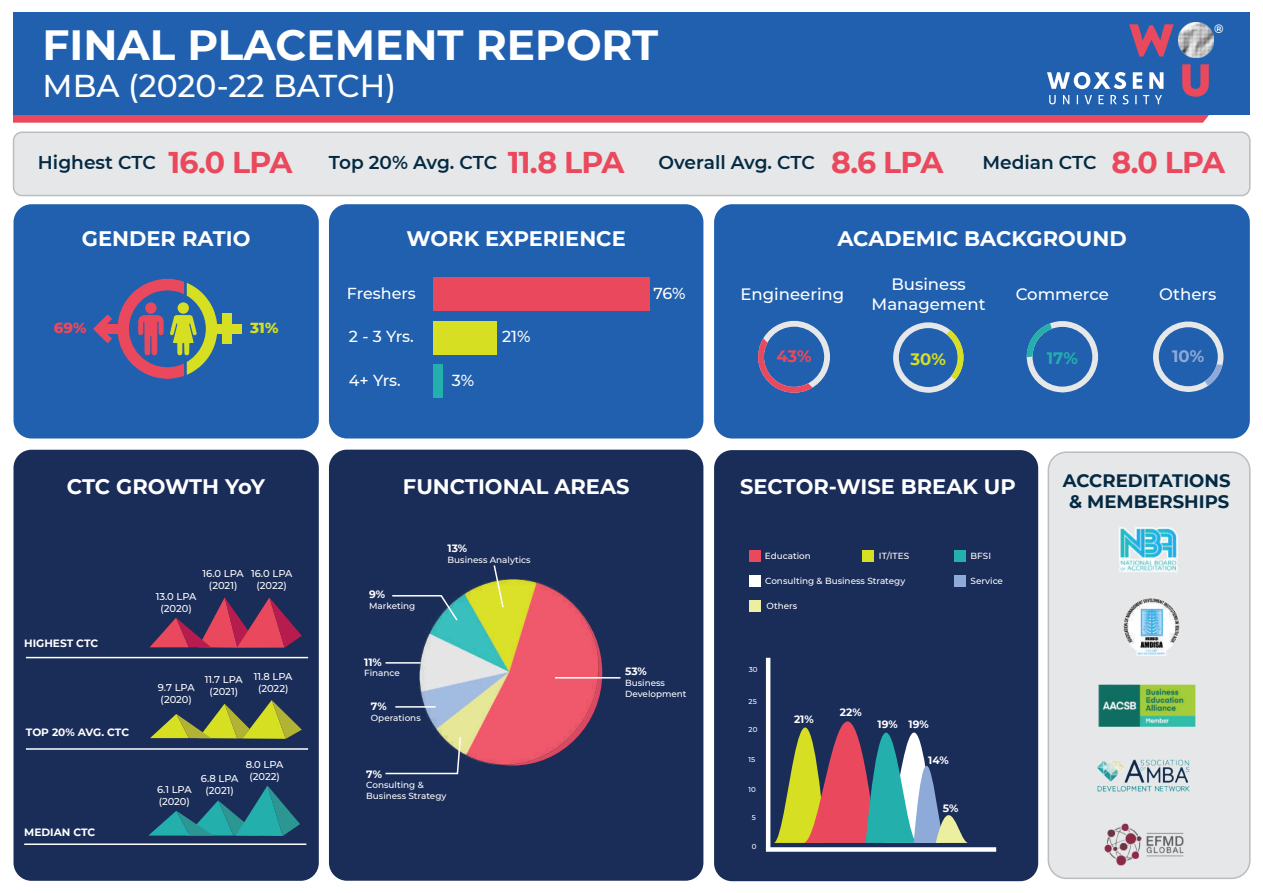
<style>
.page{position:relative;width:1263px;height:893px;background:#fff}
.page>*{position:absolute;margin:0;border:0;box-sizing:border-box;transform-origin:0 0}
.t1{font:700 42.3px "Montserrat";color:#fff}
.t2{font:500 31.5px "Montserrat";color:#fff}
.t3{font:700 21px "Montserrat";color:#fff}
.t4{font:600 18.6px "Montserrat";color:#032a42}
.t5{font:700 18px/21.6px "Montserrat";color:#032a42;text-align:center}
.t6{font:500 16.5px/19.8px "Montserrat";color:#fff;text-align:center}
.t7{font:700 16.5px "Montserrat";color:#ea495d}
.t8{font:700 16.5px "Montserrat";color:#23afab}
.t9{font:700 16.5px "Montserrat";color:#d6df21}
.t10{font:700 16.5px "Montserrat";color:#8daad8}
.t11{font:500 15.9px "Montserrat";letter-spacing:-.005em;color:#fff}
.t12{font:800 14.85px "Montserrat";color:#ea495d}
.t13{font:800 14.85px "Montserrat";color:#d6df21}
.t14{font:600 12px "Montserrat";color:#fff}
.t15{font:700 10.65px "Montserrat";color:#fff}
.t16{font:500 9.9px/12px "Montserrat";letter-spacing:-.005em;color:#fff;text-align:center}
.t17{font:500 8.85px/10.6px "Montserrat";color:#fff}
.t18{font:500 7.05px "Montserrat";color:#fff}
.s1{font-weight:700;font-size:30px;color:#ea495d}
</style>
<div class="page">
<div style="left:13px;top:12px;width:1237px;height:103px;background:#2160ae"></div>
<div style="left:14px;top:132px;width:1236px;height:64px;background:#e6e7e9;border-radius:8px"></div>
<div style="left:13px;top:132px;width:1237px;height:64px;border:2px solid #bcbdc0;border-radius:8px"></div>
<div style="left:14px;top:204px;width:305px;height:234px;background:#2160ae;border-radius:18px"></div>
<div style="left:329px;top:204px;width:374px;height:234px;background:#2160ae;border-radius:18px"></div>
<div style="left:714px;top:204px;width:536px;height:234px;background:#2160ae;border-radius:18px"></div>
<div style="left:433px;top:277px;width:216px;height:33px;background:#ea495d"></div>
<div style="left:433px;top:321px;width:63px;height:33px;background:#d6df21"></div>
<div style="left:433px;top:365px;width:10px;height:33px;background:#23afab"></div>
<div style="left:1048px;top:452px;width:202px;height:426px;background:#e6e7e9;border-radius:18px"></div>
<div style="left:1047px;top:451px;width:203px;height:428px;border:2px solid #bcbdc0;border-radius:18px"></div>
<div style="left:714px;top:450px;width:324px;height:431px;background:#1a2c58;border-radius:18px"></div>
<div style="left:766px;top:847px;width:230px;height:5px;background:#fff"></div>
<hr style="left:766px;top:658px;width:4px;height:191px;background:#fff">
<div style="left:749px;top:600px;width:12px;height:12px;background:#edefa0"></div>
<div style="left:749px;top:575px;width:12px;height:11px;background:#fff"></div>
<div style="left:749px;top:550px;width:12px;height:12px;background:#ea495d"></div>
<div style="left:955px;top:550px;width:11px;height:12px;background:#23afab"></div>
<div style="left:862px;top:550px;width:11px;height:12px;background:#d6df21"></div>
<svg style="left:758px;top:321px;width:72px;height:72px"></svg>
<svg style="left:1026px;top:321px;width:72px;height:71px"></svg>
<svg style="left:893px;top:322px;width:70px;height:71px"></svg>
<svg style="left:1153px;top:322px;width:70px;height:70px"></svg>
<div style="left:14px;top:450px;width:305px;height:431px;background:#1a2c58;border-radius:18px"></div>
<img style="left:1119px;top:527px;width:59px;height:45px">
<img style="left:1098px;top:684px;width:98px;height:42px">
<img style="left:1097px;top:759px;width:93px;height:33px">
<img style="left:1104px;top:823px;width:80px;height:43px">
<img style="left:1123px;top:598px;width:56px;height:53px">
<svg style="left:774px;top:575px;width:194px;height:268px"></svg>
<div style="left:329px;top:450px;width:374px;height:431px;background:#1a2c58;border-radius:18px"></div>
<hr style="left:385px;top:662px;width:41px;height:2px;background:#fff">
<img style="left:419px;top:580px;width:180px;height:185px">
<hr style="left:555px;top:677px;width:65px;height:1px;background:#fff">
<svg style="left:492px;top:565px;width:13px;height:44px"></svg>
<svg style="left:392px;top:594px;width:67px;height:28px"></svg>
<hr style="left:395px;top:706px;width:41px;height:2px;background:#fff">
<svg style="left:385px;top:736px;width:77px;height:39px"></svg>
<div style="left:211px;top:324px;width:31px;height:10px;background:#d6df21"></div>
<div style="left:221px;top:314px;width:10px;height:30px;background:#d6df21"></div>
<svg style="left:93px;top:279px;width:124px;height:100px"></svg>
<div style="left:177px;top:302px;width:12px;height:12px;background:#d6df21;border-radius:50%"></div>
<svg style="left:148px;top:785px;width:152px;height:51px"></svg>
<hr style="left:24px;top:843px;width:282px;height:2px;background:#fff">
<hr style="left:26px;top:748px;width:282px;height:2px;background:#fff">
<svg style="left:150px;top:700px;width:152px;height:39px"></svg>
<hr style="left:26px;top:657px;width:282px;height:1px;background:#fff">
<svg style="left:150px;top:597px;width:152px;height:51px"></svg>
<img style="left:1178px;top:23px;width:35px;height:35px">
<svg style="left:1129px;top:24px;width:44px;height:33px"></svg>
<svg style="left:13px;top:64px;width:1196px;height:59px"></svg>
<h1 class="t1" style="left:43px;top:14px;width:617px">FINAL PLACEMENT REPORT</h1>
<h2 class="t2" style="left:43px;top:64px;width:355px">MBA (2020-22 BATCH)</h2>
<h3 class="t14" style="left:1214px;top:20px;width:11px">®</h3>
<h3 class="t4" style="left:38px;top:150px;width:907px">Highest CTC <span class="s1">16.0 LPA</span> Top 20% Avg. CTC <span class="s1">11.8 LPA</span> Overall Avg. CTC <span class="s1">8.6 LPA</span></h3>
<h3 class="t4" style="left:982px;top:150px;width:244px">Median CTC <span class="s1">8.0 LPA</span></h3>
<h3 class="t3" style="left:82px;top:223px;width:170px">GENDER RATIO</h3>
<h3 class="t3" style="left:407px;top:223px;width:221px">WORK EXPERIENCE</h3>
<h3 class="t12" style="left:54px;top:317px;width:34px">69%</h3>
<h3 class="t13" style="left:250px;top:317px;width:30px">31%</h3>
<h3 class="t11" style="left:347px;top:282px;width:71px">Freshers</h3>
<h3 class="t11" style="left:653px;top:282px;width:34px">76%</h3>
<h3 class="t11" style="left:502px;top:325px;width:30px">21%</h3>
<h3 class="t11" style="left:452px;top:369px;width:24px">3%</h3>
<h3 class="t11" style="left:349px;top:325px;width:66px">2 - 3 Yrs.</h3>
<h3 class="t11" style="left:349px;top:369px;width:54px">4+ Yrs.</h3>
<h3 class="t3" style="left:67px;top:472px;width:200px">CTC GROWTH YoY</h3>
<h3 class="t3" style="left:403px;top:472px;width:228px">FUNCTIONAL AREAS</h3>
<p class="t15" style="left:24px;top:635px;width:76px">HIGHEST CTC</p>
<p class="t15" style="left:26px;top:724px;width:105px">TOP 20% AVG. CTC</p>
<p class="t15" style="left:24px;top:824px;width:73px">MEDIAN CTC</p>
<p class="t16" style="left:251px;top:567px;width:43px">16.0 LPA (2022)</p>
<p class="t16" style="left:203px;top:567px;width:43px">16.0 LPA (2021)</p>
<p class="t16" style="left:156px;top:590px;width:42px">13.0 LPA (2020)</p>
<p class="t16" style="left:158px;top:681px;width:38px;text-align:left">9.7 LPA (2020)</p>
<p class="t16" style="left:205px;top:673px;width:40px">11.7 LPA (2021)</p>
<p class="t16" style="left:254px;top:670px;width:40px">11.8 LPA (2022)</p>
<p class="t16" style="left:246px;top:758px;width:39px">8.0 LPA (2022)</p>
<p class="t16" style="left:201px;top:772px;width:39px">6.8 LPA</p>
<p class="t16" style="left:157px;top:783px;width:36px">6.1 LPA</p>
<p class="t16" style="left:206px;top:784px;width:30px">(2021)</p>
<p class="t16" style="left:159px;top:795px;width:33px">(2020)</p>
<p class="t15" style="left:369px;top:587px;width:18px">9%</p>
<p class="t17" style="left:369px;top:600px;width:48px">Marketing</p>
<p class="t15" style="left:364px;top:654px;width:19px">11%</p>
<p class="t17" style="left:364px;top:667px;width:37px">Finance</p>
<p class="t15" style="left:371px;top:699px;width:17px">7%</p>
<p class="t17" style="left:371px;top:712px;width:51px">Operations</p>
<p class="t15" style="left:448px;top:541px;width:21px">13%</p>
<p class="t17" style="left:448px;top:554px;width:85px">Business Analytics</p>
<p class="t15" style="left:366px;top:766px;width:17px">7%</p>
<p class="t17" style="left:366px;top:779px;width:82px">Consulting &amp;<br>Business Strategy</p>
<p class="t15" style="left:625px;top:664px;width:23px">53%</p>
<p class="t17" style="left:625px;top:677px;width:63px">Business<br>Development</p>
<h3 class="t3" style="left:837px;top:223px;width:291px">ACADEMIC BACKGROUND</h3>
<h3 class="t6" style="left:740px;top:283px;width:105px">Engineering</h3>
<h3 class="t6" style="left:872px;top:274px;width:116px">Business<br>Management</h3>
<h3 class="t6" style="left:1016px;top:283px;width:95px">Commerce</h3>
<h3 class="t6" style="left:1159px;top:283px;width:59px">Others</h3>
<h3 class="t7" style="left:776px;top:344px;width:37px">43%</h3>
<h3 class="t9" style="left:910px;top:347px;width:37px">30%</h3>
<h3 class="t8" style="left:1047px;top:346px;width:33px">17%</h3>
<h3 class="t10" style="left:1172px;top:344px;width:34px">10%</h3>
<h3 class="t3" style="left:740px;top:472px;width:277px">SECTOR-WISE BREAK UP</h3>
<p class="t17" style="left:765px;top:550px;width:47px">Education</p>
<p class="t17" style="left:879px;top:550px;width:32px">IT/ITES</p>
<p class="t17" style="left:971px;top:550px;width:22px">BFSI</p>
<p class="t17" style="left:765px;top:575px;width:142px">Consulting &amp; Business Strategy</p>
<p class="t17" style="left:970px;top:575px;width:34px">Service</p>
<p class="t17" style="left:767px;top:600px;width:32px">Others</p>
<p class="t18" style="left:749px;top:665px;width:10px">30</p>
<p class="t18" style="left:749px;top:696px;width:10px">25</p>
<p class="t18" style="left:749px;top:725px;width:10px">20</p>
<p class="t18" style="left:749px;top:754px;width:8px">15</p>
<p class="t18" style="left:749px;top:785px;width:9px">10</p>
<p class="t18" style="left:752px;top:813px;width:6px">5</p>
<p class="t18" style="left:752px;top:842px;width:6px">0</p>
<p class="t15" style="left:794px;top:712px;width:21px">21%</p>
<p class="t15" style="left:840px;top:704px;width:23px">22%</p>
<p class="t15" style="left:878px;top:717px;width:53px">19% 19%</p>
<p class="t15" style="left:928px;top:752px;width:22px">14%</p>
<p class="t15" style="left:943px;top:800px;width:17px">5%</p>
<h3 class="t5" style="left:1063px;top:468px;width:169px">ACCREDITATIONS &amp; MEMBERSHIPS</h3>
</div>
